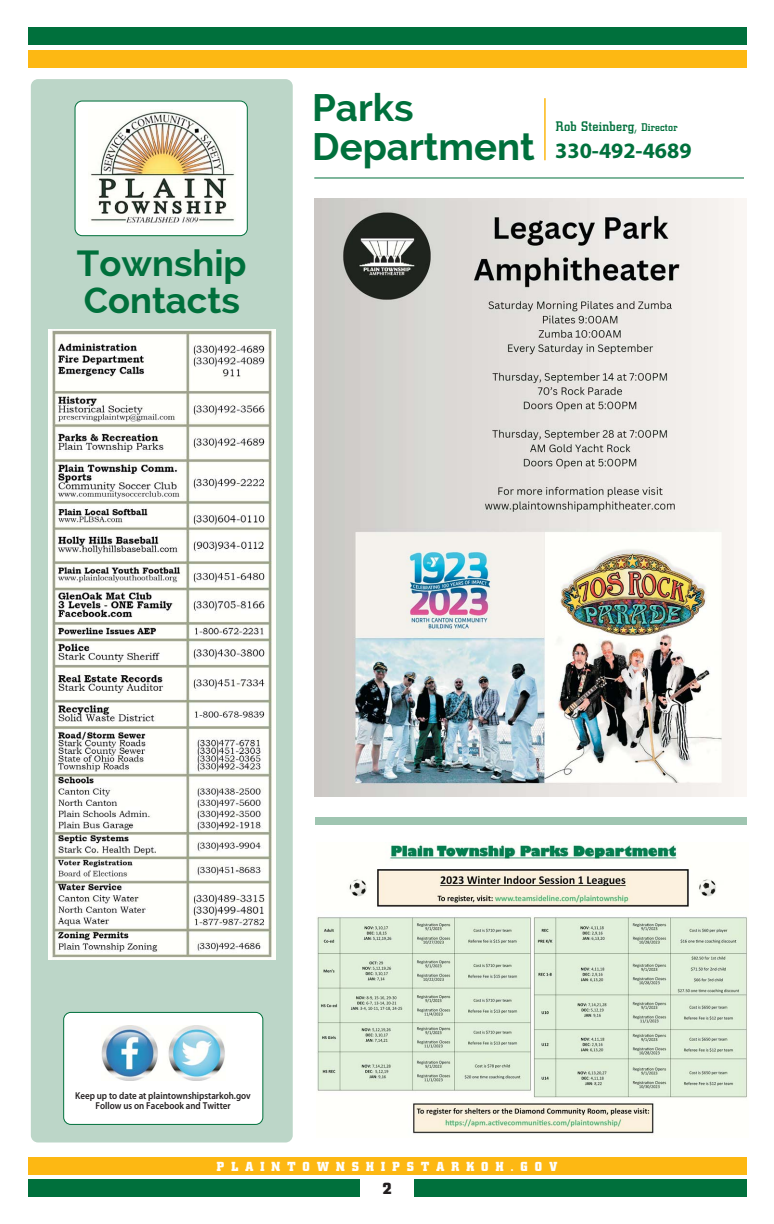
<style>
.page{position:relative;width:774px;height:1224px;background:#fff}
.page>*{position:absolute;margin:0;border:0;box-sizing:border-box;transform-origin:0 0}
.t1{font:700 38.3px "Raleway";color:#00703c}
.t2{font:700 36.4px/36.4px "Raleway";color:#00703c}
.t3{font:700 22px "Myriad Pro";color:#00703c}
.t4{font:700 16px "City";color:#231f20}
.t5{font:500 13.7px "City";letter-spacing:.02em;color:#00703c}
.t6{font:700 13px "City";letter-spacing:.55em;color:#fff}
.t7{font:600 10px/10px "Myriad Pro";color:#231f20;text-align:center;scale:.9 1}
.s1{font-family:"Raleway";font-size:38.3px}
.s2{font-size:11px}
</style>
<div class="page">
<div style="left:28px;top:1157px;width:719px;height:18px;background:#fdb813"></div>
<div style="left:28px;top:1179px;width:719px;height:18px;background:#00703c"></div>
<div style="left:360px;top:1177px;width:54px;height:26px;background:#fff"></div>
<div style="left:28px;top:50px;width:719px;height:18px;background:#fdb813"></div>
<div style="left:28px;top:27px;width:719px;height:18px;background:#00703c"></div>
<div style="left:31px;top:79px;width:262px;height:1063px;background:#bcd6c8;border-radius:7px"></div>
<img style="left:48px;top:329px;width:228px;height:630px">
<div style="left:75px;top:101px;width:172px;height:135px;background:#fff;border-radius:7px"></div>
<img style="left:90px;top:110px;width:145px;height:113px">
<div style="left:75px;top:101px;width:173px;height:135px;border:1px solid #00703c;border-radius:7px"></div>
<div style="left:63px;top:1012px;width:200px;height:113px;background:#fff;border:1px solid #00703c;border-radius:7px"></div>
<img style="left:101px;top:1025px;width:124px;height:56px">
<hr style="left:544px;top:98px;width:2px;height:62px;background:#fdb813">
<hr style="left:314px;top:177px;width:430px;height:1px;background:#00703c">
<div style="left:315px;top:817px;width:432px;height:8px;background:#9fc5b1"></div>
<img style="left:314px;top:198px;width:432px;height:599px">
<img style="left:316px;top:843px;width:431px;height:291px">
<h2 class="t2" style="left:77px;top:245px;width:171px">Township<br>Contacts</h2>
<h1 class="t1" style="left:312px;top:85px;width:103px">Parks</h1>
<h3 class="t3" style="left:312px;top:143px;width:381px"><span class="s1">Department</span> 330-492-4689</h3>
<h3 class="t5" style="left:556px;top:122px;width:123px">Rob Steinberg, <span class="s2">Director</span></h3>
<p class="t7" style="left:75px;top:1091px;width:197px">Keep up to date at plaintownshipstarkoh.gov<br>Follow us on Facebook and Twitter</p>
<h3 class="t6" style="left:217px;top:1161px;width:342px">PLAINTOWNSHIPSTARKOH.GOV</h3>
<h3 class="t4" style="left:382px;top:1182px;width:11px">2</h3>
</div>
